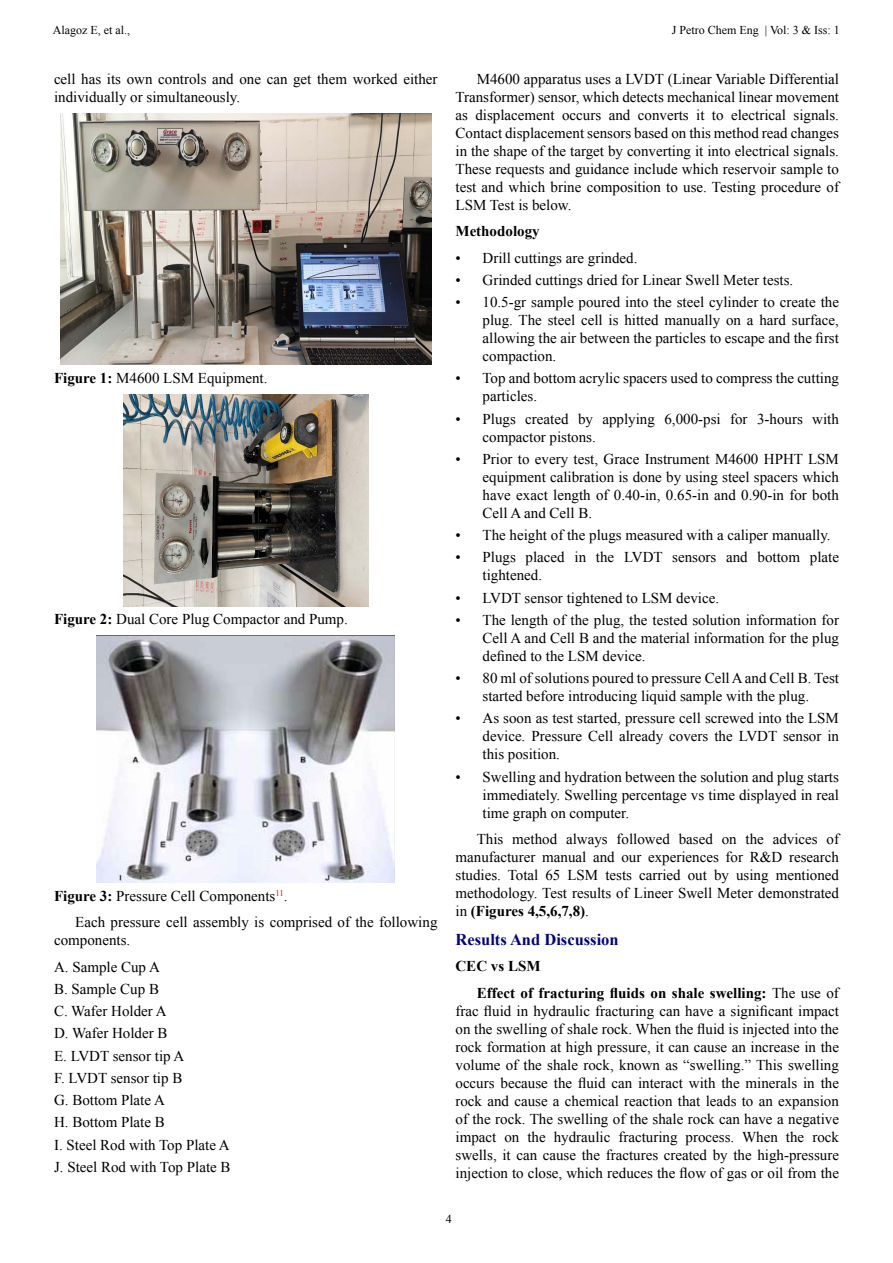
<style>
.page{position:relative;width:893px;height:1263px;background:#fff}
.page>*{position:absolute;margin:0;border:0;box-sizing:border-box;transform-origin:0 0}
.t1{font:700 16.5px "Times New Roman";color:#030381}
.t2{font:15px/18px "Times New Roman";color:#000}
.t3{font:700 15px/26.5px "Times New Roman";color:#000}
.t4{font:12px "Times New Roman";color:#000}
.t5{font:8.7px "Times New Roman";color:#f00}
.s1{font-weight:700}
.s2{font-size:15px;color:#000}
.s3{font-weight:400}
</style>
<div class="page">
<img style="left:60px;top:113px;width:371px;height:252px">
<img style="left:123px;top:394px;width:245px;height:212px">
<img style="left:97px;top:636px;width:298px;height:247px">
<p class="t4" style="left:53px;top:22px;width:79px">Alagoz E, et al.,</p>
<p class="t4" style="left:672px;top:22px;width:88px">J Petro Chem Eng</p>
<p class="t4" style="left:765px;top:22px;width:76px">| Vol 3: &amp; Iss 1:</p>
<p class="t2" style="left:54px;top:69px;width:385px">cell has its own controls and one can get them worked either individually or simultaneously.</p>
<p class="t2" style="left:54px;top:368px;width:215px"><span class="s1">Figure 1:</span> M4600 LSM Equipment.</p>
<p class="t2" style="left:54px;top:610px;width:295px"><span class="s1">Figure 2:</span> Dual Core Plug Compactor and Pump.</p>
<p class="t5" style="left:275px;top:887px;width:14px">11<span class="s2">.</span></p>
<p class="t2" style="left:75px;top:882px;width:364px;line-height:26.5px;text-indent:-21px"><span class="s1">Figure 3:</span> Pressure Cell Components<br>Each pressure cell assembly is comprised of the following</p>
<p class="t2" style="left:54px;top:927px;width:107px;line-height:26.5px">components.<br>A. Sample Cup A</p>
<p class="t2" style="left:54px;top:977px;width:178px;line-height:22.2px">B. Sample Cup B<br>C. Wafer Holder A<br>D. Wafer Holder B<br>E. LVDT sensor tip A<br>.F LVDT sensor tip B<br>G. Bottom Plate A<br>H. Bottom Plate B<br>.I Steel Rod with Top Plate A .J Steel Rod with Top Plate B</p>
<p class="t2" style="left:455px;top:69px;width:385px;text-align:right">M4600 apparatus uses a LVDT (Linear Variable Differential<br>Transformer) sensor, which detects mechanical linear movement signals.</p>
<p class="t2" style="left:475px;top:105px;width:81px">displacement</p>
<p class="t2" style="left:609px;top:105px;width:23px">and</p>
<p class="t2" style="left:696px;top:105px;width:10px">it</p>
<p class="t2" style="left:731px;top:105px;width:56px">electrical</p>
<p class="t2" style="left:638px;top:105px;width:52px">converts</p>
<p class="t2" style="left:712px;top:105px;width:13px">to</p>
<p class="t2" style="left:455px;top:105px;width:385px">as<br>Contact displacement sensors based on this method read changes in the shape of the target by converting it into electrical signals.<br>These requests and guidance include which reservoir sample to test and which brine composition to use. Testing procedure of LSM Test is below.</p>
<p class="t3" style="left:455px;top:218px;width:86px">Methodology</p>
<p class="t2" style="left:482px;top:248px;width:156px">Drill cuttings are grinded.</p>
<p class="t2" style="left:562px;top:105px;width:41px">occurs</p>
<p class="t2" style="left:455px;top:248px;width:7px">•</p>
<p class="t2" style="left:455px;top:271px;width:7px">•</p>
<p class="t2" style="left:455px;top:293px;width:7px">•</p>
<p class="t2" style="left:455px;top:369px;width:7px">•</p>
<p class="t2" style="left:455px;top:409px;width:7px">•</p>
<p class="t2" style="left:455px;top:450px;width:7px">•</p>
<p class="t2" style="left:455px;top:526px;width:7px">•</p>
<p class="t2" style="left:455px;top:548px;width:7px">•</p>
<p class="t2" style="left:455px;top:588px;width:7px">•</p>
<p class="t2" style="left:455px;top:611px;width:7px">•</p>
<p class="t2" style="left:455px;top:669px;width:7px">•</p>
<p class="t2" style="left:455px;top:709px;width:7px">•</p>
<p class="t2" style="left:455px;top:767px;width:7px">•</p>
<p class="t2" style="left:482px;top:271px;width:312px">Grinded cuttings dried for Linear Swell Meter tests.</p>
<p class="t2" style="left:482px;top:293px;width:358px">10.5-gr sample poured into the steel cylinder to create the</p>
<p class="t2" style="left:482px;top:311px;width:358px;text-align:justify">plug. The steel cell is hitted manually on a hard surface, allowing the air between the particles to escape and the first compaction.</p>
<p class="t2" style="left:482px;top:369px;width:358px">Top and bottom acrylic spacers used to compress the cutting</p>
<p class="t2" style="left:482px;top:387px;width:56px">particles.</p>
<p class="t2" style="left:482px;top:409px;width:35px">Plugs</p>
<p class="t2" style="left:525px;top:409px;width:45px">created</p>
<p class="t2" style="left:578px;top:409px;width:16px">by</p>
<p class="t2" style="left:602px;top:409px;width:54px">applying</p>
<p class="t2" style="left:664px;top:409px;width:58px">6,000-psi</p>
<p class="t2" style="left:730px;top:409px;width:19px">for</p>
<p class="t2" style="left:757px;top:409px;width:47px">3-hours</p>
<p class="t2" style="left:812px;top:409px;width:28px">with</p>
<p class="t2" style="left:482px;top:425px;width:358px;line-height:22.2px">compactor pistons.<br>Prior to every test, Grace Instrument M4600 HPHT LSM</p>
<p class="t2" style="left:482px;top:468px;width:358px;text-align:justify">equipment calibration is done by using steel spacers which have exact length of 0.40-in, 0.65-in and 0.90-in for both Cell A and Cell B.</p>
<p class="t2" style="left:482px;top:526px;width:350px">The height of the plugs measured with a caliper manually.</p>
<p class="t2" style="left:482px;top:548px;width:35px">Plugs</p>
<p class="t2" style="left:526px;top:548px;width:41px">placed</p>
<p class="t2" style="left:574px;top:548px;width:13px">in</p>
<p class="t2" style="left:596px;top:548px;width:20px">the</p>
<p class="t2" style="left:624px;top:548px;width:40px">LVDT</p>
<p class="t2" style="left:672px;top:548px;width:46px">sensors</p>
<p class="t2" style="left:726px;top:548px;width:23px">and</p>
<p class="t2" style="left:757px;top:548px;width:44px">bottom</p>
<p class="t2" style="left:810px;top:548px;width:31px">plate</p>
<p class="t2" style="left:482px;top:564px;width:238px;line-height:22.2px">tightened.<br>LVDT sensor tightened to LSM device.</p>
<p class="t2" style="left:482px;top:611px;width:358px">The length of the plug, the tested solution information for</p>
<p class="t2" style="left:482px;top:629px;width:358px">Cell A and Cell B and the material information for the plug defined to the LSM device.</p>
<p class="t2" style="left:482px;top:669px;width:358px">80 ml of solutions poured to pressure CellAand Cell B. Test</p>
<p class="t2" style="left:482px;top:685px;width:358px;line-height:22.2px">started before introducing liquid sample with the plug.<br>As soon as test started, pressure cell screwed into the LSM</p>
<p class="t2" style="left:482px;top:727px;width:358px">device. Pressure Cell already covers the LVDT sensor in this position.</p>
<p class="t2" style="left:482px;top:767px;width:358px">Swelling and hydration between the solution and plug starts</p>
<p class="t2" style="left:482px;top:785px;width:358px">immediately. Swelling percentage vs time displayed in real time graph on computer.</p>
<p class="t2" style="left:826px;top:830px;width:14px">of</p>
<p class="t2" style="left:477px;top:830px;width:28px">This</p>
<p class="t2" style="left:455px;top:848px;width:385px">manufacturer manual and our experiences for R&amp;D research</p>
<p class="t2" style="left:776px;top:866px;width:65px">mentioned</p>
<p class="t2" style="left:512px;top:830px;width:46px">method</p>
<p class="t2" style="left:566px;top:830px;width:43px">always</p>
<p class="t2" style="left:617px;top:830px;width:55px">followed</p>
<p class="t2" style="left:679px;top:830px;width:36px">based</p>
<p class="t2" style="left:745px;top:830px;width:20px">the</p>
<p class="t2" style="left:773px;top:830px;width:46px">advices</p>
<p class="t2" style="left:722px;top:830px;width:16px">on</p>
<p class="t2" style="left:455px;top:866px;width:385px">studies.<br>methodology. Test results of Lineer Swell Meter demonstrated in <span class="s1">(Figures 4,5,6,7,8</span> .<span class="s1">(</span></p>
<p class="t1" style="left:455px;top:928px;width:165px">Results And Discussion</p>
<p class="t3" style="left:477px;top:952px;width:364px;text-indent:-21px">CEC vs LSM<br>Effect of fracturing fluids on shale swelling: <span class="s3">The use of</span></p>
<p class="t2" style="left:455px;top:1001px;width:385px;text-align:right">frac fluid in hydraulic fracturing can have a significant impact on the swelling of shale rock. When the fluid is injected into the rock formation at high pressure it, can cause an increase in the volume of the shale rock, known as “swelling.” This swelling occurs because the fluid can interact with the minerals in the rock and cause a chemical reaction that leads to an expansion of the rock. The swelling of the shale rock can have a negative rock</p>
<p class="t2" style="left:508px;top:866px;width:32px">Total</p>
<p class="t2" style="left:639px;top:866px;width:43px">carried</p>
<p class="t2" style="left:714px;top:866px;width:16px">by</p>
<p class="t2" style="left:736px;top:866px;width:34px">using</p>
<p class="t2" style="left:567px;top:866px;width:32px">LSM</p>
<p class="t2" style="left:545px;top:866px;width:16px">65</p>
<p class="t2" style="left:605px;top:866px;width:28px">tests</p>
<p class="t2" style="left:688px;top:866px;width:21px">out</p>
<p class="t2" style="left:455px;top:1127px;width:385px">impact<br>swells, it can cause the fractures created by the high-pressure injection to close, which reduces the flow of gas or oil from the</p>
<p class="t2" style="left:527px;top:1127px;width:20px">the</p>
<p class="t2" style="left:554px;top:1127px;width:58px">hydraulic</p>
<p class="t2" style="left:618px;top:1127px;width:61px">fracturing</p>
<p class="t2" style="left:742px;top:1127px;width:37px">When</p>
<p class="t2" style="left:786px;top:1127px;width:20px">the</p>
<p class="t2" style="left:686px;top:1127px;width:50px">process.</p>
<p class="t2" style="left:504px;top:1127px;width:16px">on</p>
<p class="t4" style="left:446px;top:1210px;width:7px">4</p>
</div>
